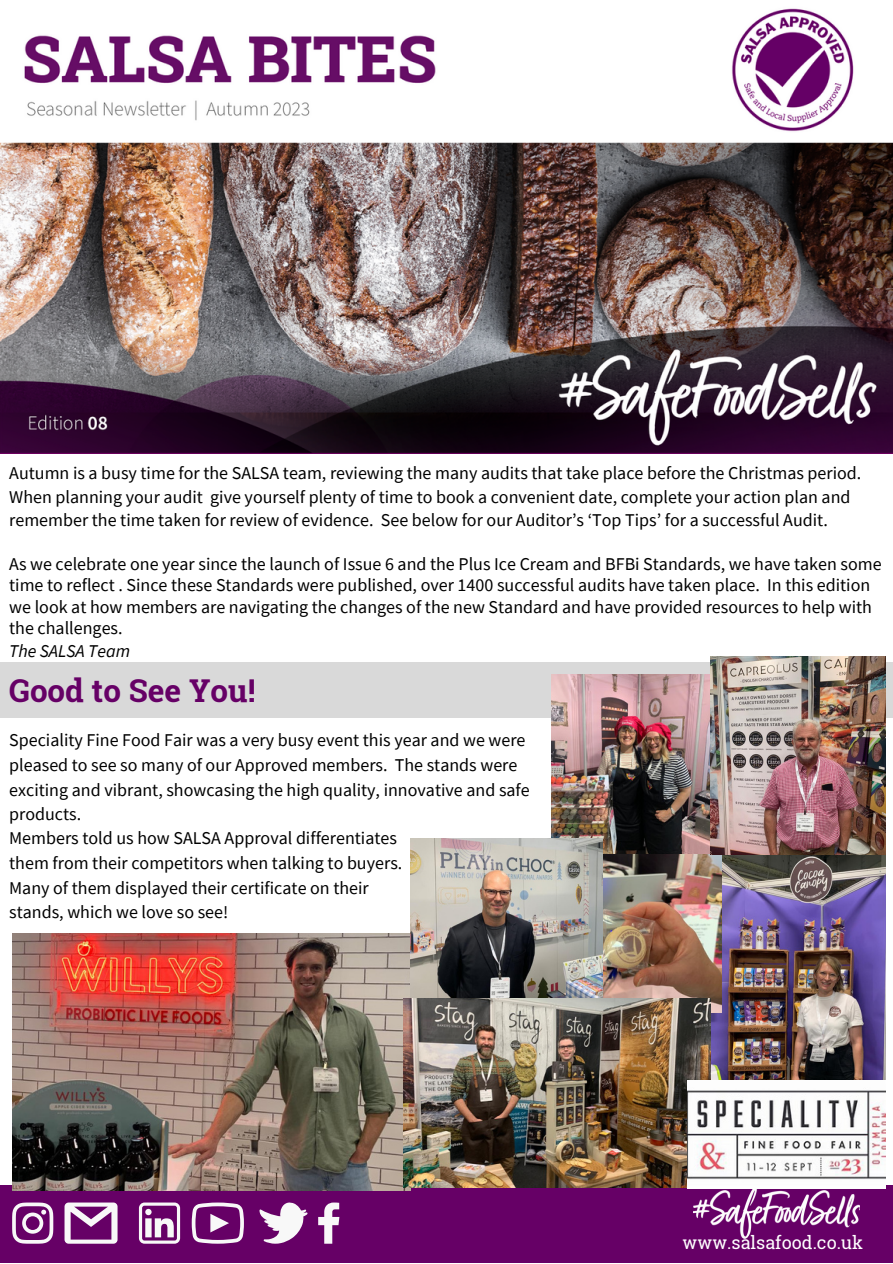
<style>
.page{position:relative;width:893px;height:1264px;background:#fff}
.page>*{position:absolute;margin:0;border:0;box-sizing:border-box;transform-origin:0 0}
.t1{font:700 31.5px "Roboto Slab";color:#606}
.t2{font:18px/24.8px "Source Sans Pro";color:#000}
.t3{font:18px "Roboto Slab";color:#fff}
.t4{font:italic 18px "Source Sans Pro";color:#000}
</style>
<div class="page">
<div style="left:0;top:1185px;width:892px;height:77px;background:#606"></div>
<svg style="left:318px;top:1202px;width:21px;height:41px"></svg>
<svg style="left:259px;top:1202px;width:48px;height:41px"></svg>
<svg style="left:192px;top:1202px;width:52px;height:41px"></svg>
<svg style="left:139px;top:1202px;width:41px;height:41px"></svg>
<svg style="left:64px;top:1202px;width:53px;height:41px"></svg>
<svg style="left:12px;top:1202px;width:41px;height:41px"></svg>
<img style="left:694px;top:1187px;width:165px;height:51px">
<div style="left:0;top:662px;width:892px;height:55px;background:#d9d9d9"></div>
<img style="left:0;top:8px;width:892px;height:445px">
<img style="left:551px;top:674px;width:159px;height:180px">
<img style="left:710px;top:656px;width:175px;height:424px">
<img style="left:602px;top:854px;width:119px;height:158px">
<img style="left:12px;top:933px;width:398px;height:257px">
<img style="left:410px;top:838px;width:192px;height:160px">
<img style="left:403px;top:998px;width:307px;height:189px">
<img style="left:687px;top:1080px;width:198px;height:107px">
<p class="t2" style="left:9px;top:460px;width:853px;line-height:23.5px">Autumn is a busy time for the SALSA team, reviewing the many audits that take place before the Christmas period.<br>When planning your audit give yourself plenty of time to book a convenient date, complete your action plan and remember the time taken for review of evidence. See below for our Auditor’s ‘Top Tips’ for a successful Audit.</p>
<p class="t2" style="left:9px;top:553px;width:873px;line-height:21.3px">As we celebrate one year since the launch of Issue 6 and the Plus Ice Cream and BFBi Standards, we have taken some time to reflect . Since these Standards were published, over 1400 successful audits have taken place. In this edition we look at how members are navigating the changes of the new Standard and have provided resources to help with the challenges.</p>
<p class="t4" style="left:9px;top:639px;width:122px">The SALSA Team</p>
<p class="t1" style="left:9px;top:668px;width:248px">Good to See You!</p>
<p class="t2" style="left:9px;top:727px;width:522px">Speciality Fine Food Fair was a very busy event this year and we were pleased to see so many of our Approved members. The stands were exciting and vibrant, showcasing the high quality, innovative and safe products.</p>
<p class="t2" style="left:9px;top:825px;width:394px">Members told us how SALSA Approval differentiates them from their competitors when talking to buyers.<br>Many of them displayed their certificate on their stands, which we love so see!</p>
<p class="t3" style="left:682px;top:1230px;width:182px">www.salsafood.co.uk</p>
</div>
